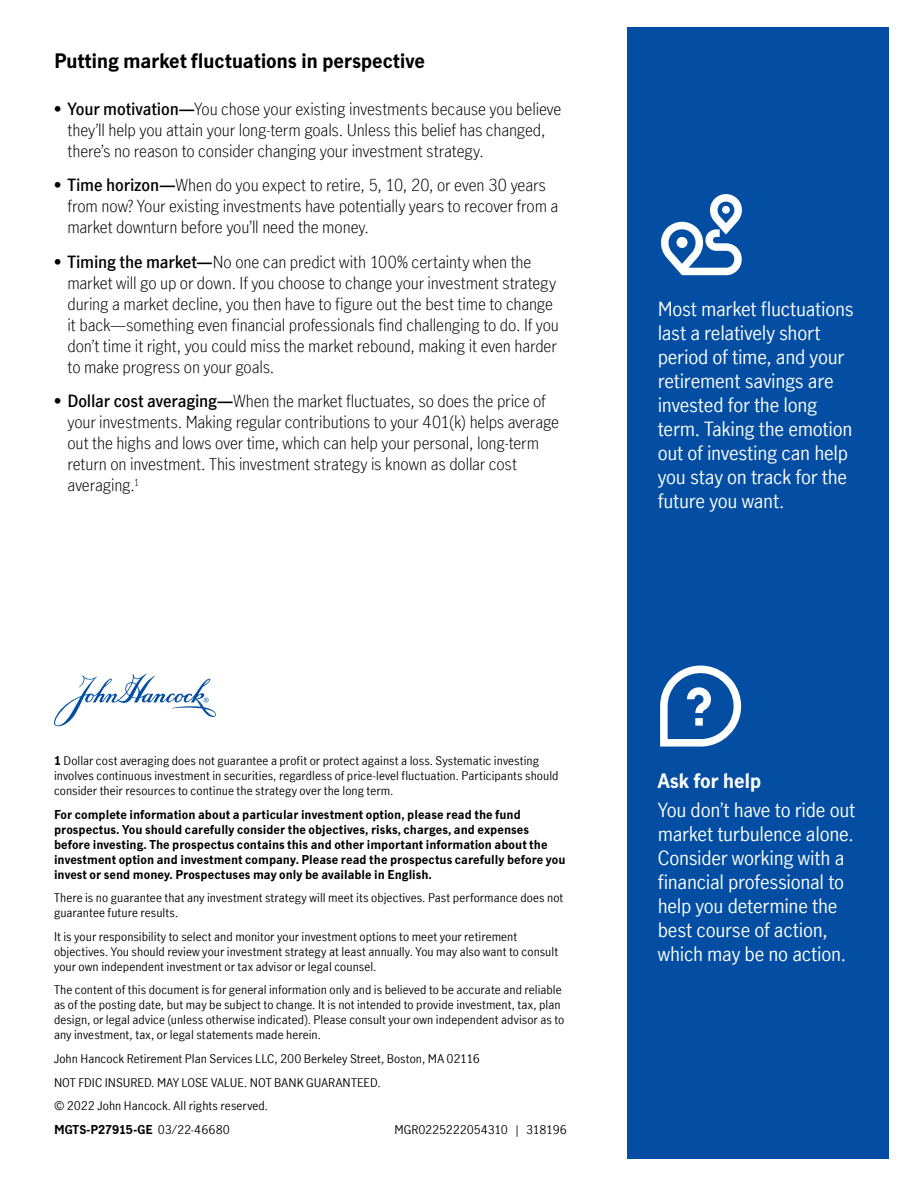
<style>
.page{position:relative;width:918px;height:1188px;background:#fff}
.page>*{position:absolute;margin:0;border:0;box-sizing:border-box;transform-origin:0 0}
.t1{font:19.5px/24px "Manulife JH Sans Optimized";letter-spacing:-.015em;color:#fff}
.t2{font:700 19.5px "Manulife JH Sans Optimized";letter-spacing:-.015em;color:#000}
.t3{font:700 19.5px "Manulife JH Sans Optimized";letter-spacing:-.015em;color:#fff}
.t4{font:300 16.5px/21px "Manulife JH Sans Optimized";letter-spacing:-.005em;color:#000}
.t5{font:12px/15px "Manulife JH Sans Optimized";letter-spacing:.005em;color:#000}
.t6{font:700 12px/15px "Manulife JH Sans Optimized";letter-spacing:.005em;color:#000}
.t7{font:12px "Manulife JH Sans Optimized";letter-spacing:-.015em;color:#000}
.s1{font-weight:600}
.s2{font-weight:700}
.s3{font-weight:400}
</style>
<div class="page">
<div style="left:627px;top:27px;width:262px;height:1132px;background:#034ea2"></div>
<svg style="left:54px;top:674px;width:162px;height:52px"></svg>
<svg style="left:660px;top:666px;width:81px;height:81px"></svg>
<svg style="left:661px;top:194px;width:81px;height:81px"></svg>
<p class="t2" style="left:54px;top:48px;width:373px">Putting market fluctuations in perspective</p>
<p class="t4" style="left:68px;top:98px;width:496px;text-indent:-14px"><span class="s1">• Your motivation—</span>You chose your existing investments because you believe they’ll help you attain your long-term goals. Unless this belief has changed, there’s no reason to consider changing your investment strategy.</p>
<p class="t4" style="left:68px;top:174px;width:493px;text-indent:-14px"><span class="s1">• Time horizon—</span>When do you expect to retire, 5, 10, 20, or even 30 years from now? Your existing investments have potentially years to recover from a market downturn before you’ll need the money.</p>
<p class="t4" style="left:68px;top:251px;width:493px;text-indent:-14px"><span class="s1">• Timing the market—</span>No one can predict with 100% certainty when the market will go up or down. If you choose to change your investment strategy during a market decline, you then have to figure out the best time to change it back—something even financial professionals find challenging to do. If you don’t time it right, you could miss the market rebound, making it even harder to make progress on your goals.</p>
<p class="t4" style="left:68px;top:390px;width:493px;text-indent:-14px"><span class="s1">• Dollar cost averaging—</span>When the market fluctuates, so does the price of your investments. Making regular contributions to your 401(k) helps average out the highs and lows over time, which can help your personal, long-term return on investment. This investment strategy is known as dollar cost averaging.<sup>1</sup></p>
<p class="t1" style="left:658px;top:296px;width:197px">Most market fluctuations last a relatively short period of time, and your retirement savings are invested for the long term. Taking the emotion out of investing can help you stay on track for the future you want.</p>
<p class="t5" style="left:54px;top:753px;width:506px"><span class="s2">1</span> Dollar cost averaging does not guarantee a profit or protect against a loss. Systematic investing involves continuous investment in securities, regardless of price-level fluctuation. Participants should consider their resources to continue the strategy over the long term.</p>
<p class="t6" style="left:54px;top:806px;width:513px">For complete information about a particular investment option, please read the fund prospectus. You should carefully consider the objectives, risks, charges, and expenses before investing. The prospectus contains this and other important information about the investment option and investment company. Please read the prospectus carefully before you invest or send money. Prospectuses may only be available in English.</p>
<p class="t5" style="left:54px;top:890px;width:511px">There is no guarantee that any investment strategy will meet its objectives. Past performance does not guarantee future results.</p>
<p class="t5" style="left:54px;top:928px;width:506px">It is your responsibility to select and monitor your investment options to meet your retirement objectives. You should review your investment strategy at least annually. You may also want to consult your own independent investment or tax advisor or legal counsel.</p>
<p class="t5" style="left:54px;top:982px;width:512px">The content of this document is for general information only and is believed to be accurate and reliable as of the posting date, but may be subject to change. It is not intended to provide investment, tax, plan design, or legal advice (unless otherwise indicated). Please consult your own independent advisor as to any investment, tax, or legal statements made herein.</p>
<p class="t5" style="left:54px;top:1051px;width:427px">John Hancock Retirement Plan Services LLC, 200 Berkeley Street, Boston, MA 02116</p>
<p class="t5" style="left:54px;top:1074px;width:328px">NOT FDIC INSURED. MAY LOSE VALUE. NOT BANK GUARANTEED.</p>
<p class="t5" style="left:54px;top:1098px;width:216px">© 2022 John Hancock. All rights reserved.</p>
<p class="t6" style="left:54px;top:1122px;width:177px">MGTS-P27915-GE <span class="s3">03/22-46680</span></p>
<p class="t7" style="left:395px;top:1121px;width:174px">MGR0225222054310 | 318196</p>
<p class="t3" style="left:658px;top:767px;width:105px">Ask for help</p>
<p class="t1" style="left:658px;top:797px;width:199px">You don’t have to ride out market turbulence alone.<br>Consider working with a financial professional to help you determine the best course of action, which may be no action.</p>
</div>
